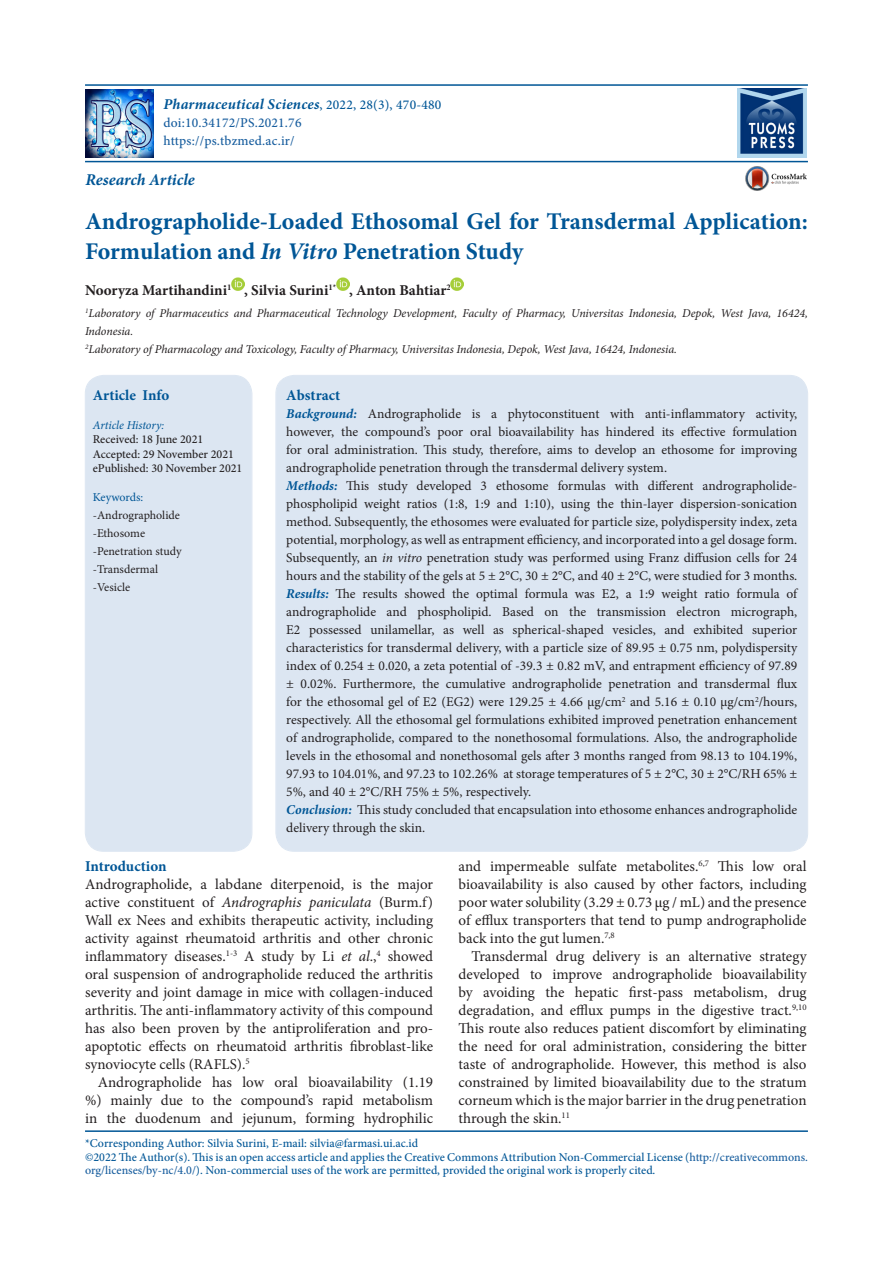
<style>
.page{position:relative;width:893px;height:1263px;background:#fff}
.page>*{position:absolute;margin:0;border:0;box-sizing:border-box;transform-origin:0 0}
.t1{font:700 24px/30px "Minion Pro";color:#005696}
.t2{font:italic 700 16.5px "Minion Pro";color:#005696}
.Style_7{font:15px/18px "Minion Pro";color:#231f20;text-align:justify}
.t3{font:700 15px "Minion Pro";color:#231f20}
.t4{font:italic 700 15px "Minion Pro";letter-spacing:.015em;color:#005696}
.t5{font:700 15px "Minion Pro";color:#005696}
.t6{font:13.5px/18px "Minion Pro";color:#231f20}
.t7{font:500 13.5px/18px "Minion Pro";letter-spacing:.015em;color:#175d9e}
.t8{font:500 12px/13.5px "Minion Pro";color:#005696}
.t9{font:italic 12px/18px "Minion Pro";letter-spacing:-.005em;color:#231f20}
.t10{font:500 12px/14.4px "Minion Pro";color:#231f20}
.t11{font:12px/18px "Minion Pro";color:#231f20}
.t12{font:italic 12px "Minion Pro";letter-spacing:-.01em;color:#005696}
.t13{font:12px "Minion Pro";letter-spacing:-.01em;color:#005696}
.s1{font-weight:500;font-style:normal;font-size:13.5px}
.s2{font-style:italic}
.s3{font-weight:700;font-style:italic;color:#005696}
.s4{color:#175d9e}
</style>
<div class="page">
<hr style="left:85px;top:84px;width:723px;height:2px;background:#005696">
<hr style="left:85px;top:1130px;width:723px;height:2px;background:#005696">
<svg style="left:232px;top:277px;width:12px;height:13px"></svg>
<svg style="left:336px;top:277px;width:13px;height:13px"></svg>
<svg style="left:451px;top:277px;width:13px;height:13px"></svg>
<img style="left:746px;top:167px;width:60px;height:23px">
<hr style="left:85px;top:161px;width:723px;height:1px;background:#005696">
<div style="left:276px;top:376px;width:531px;height:475px;background:#dce6f2;border-radius:18px"></div>
<div style="left:86px;top:376px;width:165px;height:475px;background:#dce6f2;border-radius:18px"></div>
<div style="left:86px;top:376px;width:165px;height:474px;border:1px solid #dce6f2;border-radius:18px"></div>
<img style="left:85px;top:89px;width:68px;height:68px">
<img style="left:737px;top:89px;width:69px;height:68px">
<p class="t4" style="left:163px;top:94px;width:279px">Pharmaceutical Sciences<span class="s1">, 2022, 28(3), 470-480</span></p>
<p class="t7" style="left:163px;top:114px;width:140px">doi:10.34172/PS.2021.76 https://ps.tbzmed.ac.ir/</p>
<p class="t2" style="left:86px;top:168px;width:111px">Research Article</p>
<h1 class="t1" style="left:85px;top:206px;width:724px">Andrographolide-Loaded Ethosomal Gel for Transdermal Application:<br>Formulation and <span class="s2">In Vitro</span> Penetration Study</h1>
<p class="t3" style="left:85px;top:280px;width:367px">Nooryza Martihandini<sup>1</sup> , Silvia Surini<sup>1*</sup> , Anton Bahtiar<sup>2</sup></p>
<p class="t9" style="left:85px;top:304px;width:724px"><sup>1</sup>Laboratory of Pharmaceutics and Pharmaceutical Technology Development, Faculty of Pharmacy, Universitas Indonesia, Depok, West Java, 16424,<br>Indonesia.<br><sup>2</sup>Laboratory of Pharmacology and Toxicology, Faculty of Pharmacy, Universitas Indonesia, Depok, West Java, 16424, Indonesia.</p>
<p class="t5" style="left:286px;top:385px;width:55px">Abstract</p>
<p class="t6" style="left:286px;top:405px;width:513px"><span class="s3">Background:</span> Andrographolide is a phytoconstituent with anti-inflammatory activity, however, the compound’s poor oral bioavailability has hindered its effective formulation for oral administration. This study, therefore, aims to develop an ethosome for improving andrographolide penetration through the transdermal delivery system.<br><span class="s3">Methods:</span> This study developed 3 ethosome formulas with different andrographolide&shy;phospholipid weight ratios (1:8, 1:9 and 1:10), using the thin-layer dispersion-sonication method. Subsequently, the ethosomes were evaluated for particle size, polydispersity index, zeta potential, morphology, as well as entrapment efficiency, and incorporated into a gel dosage form.<br>Subsequently, an <span class="s2">in vitro</span> penetration study was performed using Franz diffusion cells for 24 hours and the stability of the gels at 5 ± 2°C, 30 ± 2°C, and 40 ± 2°C, were studied for 3 months.<br><span class="s3">Results:</span> The results showed the optimal formula was E2, a 1:9 weight ratio formula of andrographolide and phospholipid. Based on the transmission electron micrograph, E2 possessed unilamellar, as well as spherical-shaped vesicles, and exhibited superior characteristics for transdermal delivery, with a particle size of 89.95 ± 0.75 nm, polydispersity index of 0.254 ± 0.020, a zeta potential of -39.3 ± 0.82 mV, and entrapment efficiency of 97.89 ± 0.02%. Furthermore, the cumulative andrographolide penetration and transdermal flux for the ethosomal gel of E2 (EG2) were 129.25 ± 4.66 µg/cm<sup>2</sup> and 5.16 ± 0.10 µg/cm<sup>2</sup>/hours, respectively. All the ethosomal gel formulations exhibited improved penetration enhancement of andrographolide, compared to the nonethosomal formulations. Also, the andrographolide levels in the ethosomal and nonethosomal gels after 3 months ranged from 98.13 to 104.19%, 97.93 to 104.01%, and 97.23 to 102.26% at storage temperatures of 5 ± 2°C, 30 ± 2°C/RH 65% ± 5%, and 40 ± 2°C/RH 75% ± 5%, respectively.<br><span class="s3">Conclusion:</span> This study concluded that encapsulation into ethosome enhances andrographolide delivery through the skin.</p>
<p class="t5" style="left:93px;top:385px;width:78px">Article Info</p>
<p class="t12" style="left:93px;top:417px;width:73px">Article History:</p>
<p class="t10" style="left:93px;top:432px;width:151px">Received: 18 June 2021<br>Accepted: 29 November 2021 ePublished: 30 November 2021</p>
<p class="t13" style="left:93px;top:489px;width:52px">Keywords:</p>
<p class="t11" style="left:93px;top:506px;width:90px">-Andrographolide -Ethosome -Penetration study -Transdermal -Vesicle</p>
<p class="t5" style="left:85px;top:856px;width:83px">Introduction</p>
<p class="Style_7" style="left:85px;top:875px;width:350px">Andrographolide, a labdane diterpenoid, is the major active constituent of <span class="s2">Andrographis paniculata</span> (Burm.f)<br>Wall ex Nees and exhibits therapeutic activity, including activity against rheumatoid arthritis and other chronic inflammatory diseases.<sup>1-3</sup> A study by Li <span class="s2">et al</span>.,<sup>4</sup> showed oral suspension of andrographolide reduced the arthritis severity and joint damage in mice with collagen-induced arthritis. The anti-inflammatory activity of this compound has also been proven by the antiproliferation and pro&shy;apoptotic effects on rheumatoid arthritis fibroblast-like synoviocyte cells (RAFLS).<sup>5</sup></p>
<p class="Style_7" style="left:85px;top:1073px;width:349px;text-indent:13px">Andrographolide has low oral bioavailability (1.19 %) mainly due to the compound’s rapid metabolism in the duodenum and jejunum, forming hydrophilic</p>
<p class="Style_7" style="left:459px;top:857px;width:350px">and impermeable sulfate metabolites.<sup>6,7</sup> This low oral bioavailability is also caused by other factors, including poor water solubility (3.29 ± 0.73 µg / mL) and the presence of efflux transporters that tend to pump andrographolide back into the gut lumen.<sup>7,8</sup></p>
<p class="Style_7" style="left:459px;top:947px;width:350px;text-indent:13px">Transdermal drug delivery is an alternative strategy developed to improve andrographolide bioavailability by avoiding the hepatic first-pass metabolism, drug degradation, and efflux pumps in the digestive tract.<sup>9,10<br></sup>This route also reduces patient discomfort by eliminating the need for oral administration, considering the bitter taste of andrographolide. However, this method is also constrained by limited bioavailability due to the stratum corneum which is the major barrier in the drug penetration through the skin.<sup>11</sup></p>
<p class="t8" style="left:85px;top:1137px;width:724px">*Corresponding Author: Silvia Surini, E-mail: silvia@farmasi.ui.ac.id<br>©2022 The Author(s). This is an open access article and applies the Creative Commons Attribution Non-Commercial License (<span class="s4">http://creativecommons. org/licenses/by-nc/4.0/</span>). Non-commercial uses of the work are permitted, provided the original work is properly cited.</p>
</div>
